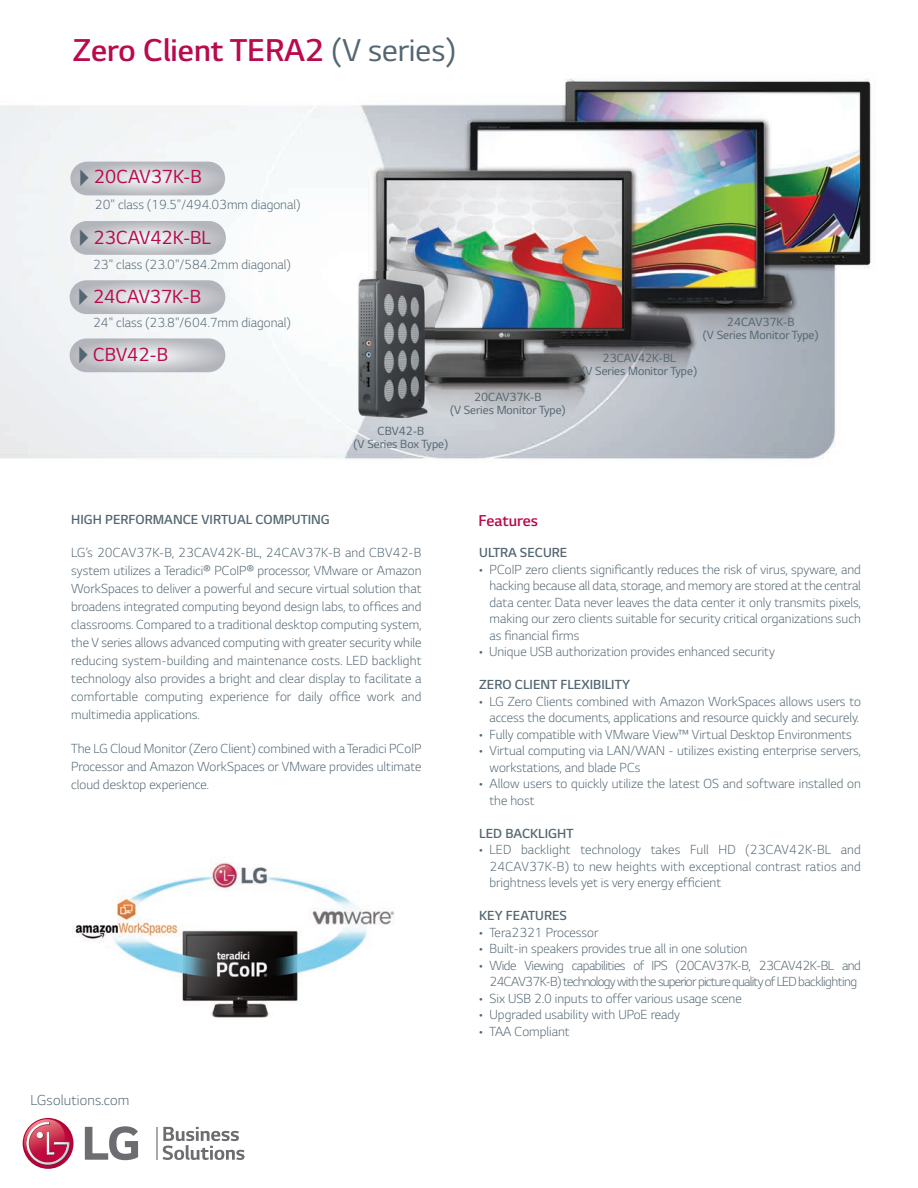
<style>
.page{position:relative;width:918px;height:1188px;background:#fff}
.page>*{position:absolute;margin:0;border:0;box-sizing:border-box;transform-origin:0 0}
.t1{font:300 36px "LG Smart";color:#b80a4d}
.t2{font:21.6px "LG Smart";color:#b80a4d}
.t3{font:300 18px "LG Smart";color:#b80a4d}
.t4{font:300 16.5px "LG Smart";letter-spacing:.01em;color:#536671}
.t5{font:300 15px/18px "LG Smart";color:#536671;text-align:justify}
.t6{font:300 15px/16.5px "LG Smart";letter-spacing:-.035em;color:#536671;text-align:center}
.t7{font:300 15px "LG Smart";color:#536671}
.t8{font:13.5px/12.8px "LG Smart";color:#536671;text-align:center}
.s1{font-weight:400;color:#536671}
</style>
<div class="page">
<img style="left:72px;top:863px;width:322px;height:155px">
<img style="left:0;top:78px;width:871px;height:381px">
<img style="left:347px;top:272px;width:88px;height:182px">
<svg style="left:163px;top:1127px;width:81px;height:33px"></svg>
<svg style="left:85px;top:1126px;width:53px;height:34px"></svg>
<svg style="left:23px;top:1118px;width:50px;height:51px"></svg>
<svg style="left:23px;top:1119px;width:47px;height:46px"></svg>
<hr style="left:156px;top:1127px;width:1px;height:33px;background:#a8a9ad">
<svg style="left:70px;top:221px;width:156px;height:34px;background:#c8cace"></svg>
<svg style="left:70px;top:162px;width:155px;height:33px;background:#c8cace"></svg>
<svg style="left:70px;top:280px;width:155px;height:34px;background:#c8cace"></svg>
<svg style="left:70px;top:338px;width:155px;height:34px;background:#c8cacf"></svg>
<h1 class="t1" style="left:73px;top:31px;width:385px">Zero Client TERA2 <span class="s1">(V series)</span></h1>
<h2 class="t2" style="left:94px;top:164px;width:110px">20CAV37K-B</h2>
<p class="t5" style="left:95px;top:196px;width:207px">20" class (19.5"/494.03mm diagonal)</p>
<h2 class="t2" style="left:94px;top:225px;width:119px">23CAV42K-BL</h2>
<p class="t5" style="left:93px;top:255px;width:199px">23" class (23.0"/584.2mm diagonal)</p>
<h2 class="t2" style="left:93px;top:285px;width:110px">24CAV37K-B</h2>
<p class="t5" style="left:93px;top:313px;width:199px">24" class (23.8"/604.7mm diagonal)</p>
<h2 class="t2" style="left:93px;top:343px;width:77px">CBV42-B</h2>
<p class="t8" style="left:450px;top:391px;width:117px">20CAV37K-B<br>(V Series Monitor Type)</p>
<p class="t8" style="left:354px;top:424px;width:96px">CBV42-B<br>(V Series Box Type)</p>
<p class="t8" style="left:703px;top:316px;width:117px">24CAV37K-B<br>(V Series Monitor Type)</p>
<p class="t8" style="left:581px;top:352px;width:117px">23CAV42K-BL<br>(V Series Monitor Type)</p>
<p class="t7" style="left:71px;top:511px;width:260px">HIGH PERFORMANCE VIRTUAL COMPUTING</p>
<p class="t5" style="left:71px;top:543px;width:352px">LG’s 20CAV37K-B, 23CAV42K-BL, 24CAV37K-B and CBV42-B system utilizes a Teradici® PCoIP® processor, VMware or Amazon WorkSpaces to deliver a powerful and secure virtual solution that broadens integrated computing beyond design labs, to offices and classrooms. Compared to a traditional desktop computing system, the V series allows advanced computing with greater security while reducing system-building and maintenance costs. LED backlight technology also provides a bright and clear display to facilitate a comfortable computing experience for daily office work and multimedia applications.</p>
<p class="t5" style="left:71px;top:739px;width:352px">The LG Cloud Monitor (Zero Client) combined with a Teradici PCoIP Processor and Amazon WorkSpaces or VMware provides ultimate cloud desktop experience.</p>
<p class="t4" style="left:31px;top:1091px;width:100px">LGsolutions.com</p>
<p class="t3" style="left:479px;top:511px;width:61px">Features</p>
<p class="t7" style="left:479px;top:545px;width:90px">ULTRA SECURE</p>
<p class="t5" style="left:490px;top:561px;width:373px;line-height:16.5px;text-indent:-10px">• PCoIP zero clients significantly reduces the risk of virus, spyware, and hacking because all data, storage, and memory are stored at the central data center. Data never leaves the data center it only transmits pixels, making our zero clients suitable for security critical organizations such as financial firms</p>
<p class="t5" style="left:479px;top:643px;width:297px">• Unique USB authorization provides enhanced security</p>
<p class="t7" style="left:479px;top:677px;width:152px">ZERO CLIENT FLEXIBILITY</p>
<p class="t5" style="left:479px;top:693px;width:383px;line-height:16.5px;text-align:center">• LG Zero Clients combined with Amazon WorkSpaces allows users to access the documents, applications and resource quickly and securely.</p>
<p class="t5" style="left:479px;top:725px;width:374px">• Fully compatible with VMware View™ Virtual Desktop Environments</p>
<p class="t5" style="left:490px;top:743px;width:373px;line-height:16.5px;text-indent:-10px">• Virtual computing via LAN/WAN - utilizes existing enterprise servers, workstations, and blade PCs</p>
<p class="t5" style="left:490px;top:776px;width:373px;line-height:16.5px;text-indent:-10px">• Allow users to quickly utilize the latest OS and software installed on the host</p>
<p class="t7" style="left:479px;top:825px;width:96px">LED BACKLIGHT</p>
<p class="t5" style="left:490px;top:842px;width:373px;line-height:16.5px;text-indent:-10px">• LED backlight technology takes Full HD (23CAV42K-BL and 24CAV37K-B) to new heights with exceptional contrast ratios and brightness levels yet is very energy efficient</p>
<p class="t7" style="left:479px;top:908px;width:89px">KEY FEATURES</p>
<p class="t5" style="left:479px;top:923px;width:121px">• Tera2321 Processor</p>
<p class="t5" style="left:479px;top:940px;width:270px">• Built-in speakers provides true all in one solution</p>
<p class="t6" style="left:479px;top:957px;width:383px">• Wide Viewing capabilities of IPS (20CAV37K-B, 23CAV42K-BL and<br>24CAV37K-B) technology with the superior picture quality of LED backlighting</p>
<p class="t5" style="left:479px;top:989px;width:264px">• Six USB 2.0 inputs to offer various usage scene</p>
<p class="t5" style="left:479px;top:1006px;width:202px">• Upgraded usability with UPoE ready</p>
<p class="t5" style="left:479px;top:1022px;width:92px">• TAA Compliant</p>
</div>
